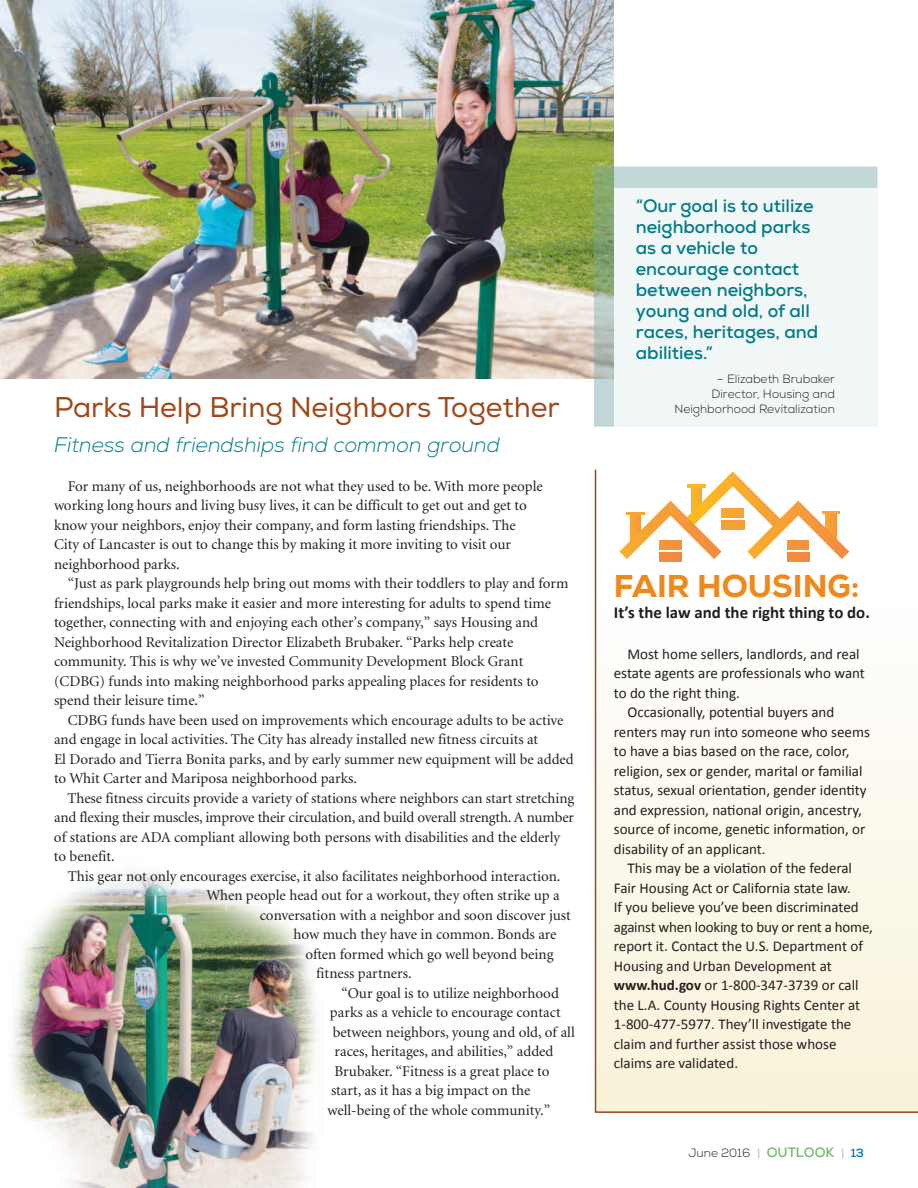
<style>
.page{position:relative;width:918px;height:1188px;background:#fff}
.page>*{position:absolute;margin:0;border:0;box-sizing:border-box;transform-origin:0 0}
.t1{font:800 31.5px "Nexa";color:#ed891d}
.t2{font:28.5px "Nexa";color:#9e4819}
.t3{font:italic 300 21px "Nexa";color:#007b87}
.t4{font:700 18px/21px "Nexa";color:#007b87}
.t5{font:700 16.8px "Calibri";color:#231f20}
.t6{font:15px/19.5px "Minion";color:#231f20}
.t7{font:15px "Calibri";color:#231f20}
.t8{font:300 12px/15px "Nexa";color:#231f20;text-align:right}
.s1{font-weight:700}
.s2{color:#8f959d}
.s3{font-weight:700;font-size:13.5px;color:#73b86a}
.s4{font-weight:700;color:#006fba}
</style>
<div class="page">
<img style="left:11px;top:868px;width:307px;height:320px">
<img style="left:0;top:0;width:614px;height:378px">
<div style="left:594px;top:166px;width:284px;height:261px;background:#c1d7d7"></div>
<img style="left:594px;top:166px;width:20px;height:212px">
<div style="left:614px;top:188px;width:264px;height:239px;background:#f1f6f6"></div>
<svg style="left:594px;top:469px;width:324px;height:644px"></svg>
<h2 class="t2" style="left:54px;top:397px;width:507px">Parks Help Bring Neighbors Together</h2>
<h3 class="t3" style="left:54px;top:437px;width:448px">Fitness and friendships find common ground</h3>
<p class="t6" style="left:54px;top:478px;width:490px;text-indent:14px">For many of us, neighborhoods are not what they used to be. With more people working long hours and living busy lives, it can be difficult to get out and get to know your neighbors, enjoy their company, and form lasting friendships. The City of Lancaster is out to change this by making it more inviting to visit our neighborhood parks.</p>
<p class="t6" style="left:54px;top:575px;width:516px;text-indent:14px">“Just as park playgrounds help bring out moms with their toddlers to play and form friendships, local parks make it easier and more interesting for adults to spend time together, connecting with and enjoying each other’s company,” says Housing and Neighborhood Revitalization Director Elizabeth Brubaker. “Parks help create community. This is why we’ve invested Community Development Block Grant (CDBG) funds into making neighborhood parks appealing places for residents to spend their leisure time.”</p>
<p class="t6" style="left:54px;top:712px;width:521px;text-indent:14px">CDBG funds have been used on improvements which encourage adults to be active and engage in local activities. The City has already installed new fitness circuits at<br>El Dorado and Tierra Bonita parks, and by early summer new equipment will be added to Whit Carter and Mariposa neighborhood parks.</p>
<p class="t6" style="left:54px;top:790px;width:522px;text-indent:13px">These fitness circuits provide a variety of stations where neighbors can start stretching and flexing their muscles, improve their circulation, and build overall strength. A number of stations are ADA compliant allowing both persons with disabilities and the elderly to benefit.</p>
<p class="t6" style="left:68px;top:868px;width:494px">This gear not only encourages exercise, it also facilitates neighborhood interaction.</p>
<p class="t6" style="left:206px;top:887px;width:355px">When people head out for a workout, they often strike up a</p>
<p class="t6" style="left:260px;top:907px;width:312px">conversation with a neighbor and soon discover just</p>
<p class="t6" style="left:294px;top:926px;width:264px">how much they have in common. Bonds are</p>
<p class="t6" style="left:305px;top:946px;width:250px">often formed which go well beyond being</p>
<p class="t6" style="left:316px;top:965px;width:97px">fitness partners.</p>
<p class="t6" style="left:341px;top:985px;width:219px">“Our goal is to utilize neighborhood</p>
<p class="t6" style="left:330px;top:1004px;width:232px">parks as a vehicle to encourage contact</p>
<p class="t6" style="left:333px;top:1024px;width:244px">between neighbors, young and old, of all</p>
<p class="t6" style="left:335px;top:1043px;width:220px">races, heritages, and abilities,” added</p>
<p class="t6" style="left:335px;top:1063px;width:216px">Brubaker. “Fitness is a great place to</p>
<p class="t6" style="left:331px;top:1082px;width:201px">start, as it has a big impact on the</p>
<p class="t6" style="left:327px;top:1102px;width:225px">well-being of the whole community.”</p>
<p class="t4" style="left:636px;top:198px;width:184px">“Our goal is to utilize neighborhood parks as a vehicle to encourage contact between neighbors, young and old, of all races, heritages, and abilities.”</p>
<p class="t8" style="left:674px;top:373px;width:162px">– Elizabeth Brubaker<br>Director, Housing and<br>Neighborhood Revitalization</p>
<h1 class="t1" style="left:614px;top:575px;width:247px">FAIR HOUSING:</h1>
<p class="t5" style="left:614px;top:602px;width:258px">It’s the law and the right thing to do.</p>
<p class="t7" style="left:627px;top:644px;width:234px">Most home sellers, landlords, and real</p>
<p class="t7" style="left:614px;top:664px;width:253px">estate agents are professionals who want</p>
<p class="t7" style="left:614px;top:683px;width:128px">to do the right thing.</p>
<p class="t7" style="left:627px;top:703px;width:208px">Occasionally, potential buyers and</p>
<p class="t7" style="left:614px;top:722px;width:258px">renters may run into someone who seems</p>
<p class="t7" style="left:614px;top:742px;width:237px">to have a bias based on the race, color,</p>
<p class="t7" style="left:614px;top:761px;width:250px">religion, sex or gender, marital or familial</p>
<p class="t7" style="left:614px;top:781px;width:254px">status, sexual orientation, gender identity</p>
<p class="t7" style="left:614px;top:800px;width:250px">and expression, national origin, ancestry,</p>
<p class="t7" style="left:614px;top:820px;width:253px">source of income, genetic information, or</p>
<p class="t7" style="left:614px;top:839px;width:153px">disability of an applicant.</p>
<p class="t7" style="left:627px;top:859px;width:226px">This may be a violation of the federal</p>
<p class="t7" style="left:614px;top:878px;width:239px">Fair Housing Act or California state law.</p>
<p class="t7" style="left:614px;top:898px;width:246px">If you believe you’ve been discriminated</p>
<p class="t7" style="left:614px;top:917px;width:261px">against when looking to buy or rent a home,</p>
<p class="t7" style="left:614px;top:937px;width:251px">report it. Contact the U.S. Department of</p>
<p class="t7" style="left:614px;top:956px;width:219px">Housing and Urban Development at</p>
<p class="t7" style="left:614px;top:976px;width:246px"><span class="s1">www.hud.gov</span> or 1-800-347-3739 or call</p>
<p class="t7" style="left:614px;top:995px;width:248px">the L.A. County Housing Rights Center at</p>
<p class="t7" style="left:614px;top:1015px;width:239px">1-800-477-5977. They’ll investigate the</p>
<p class="t7" style="left:614px;top:1034px;width:224px">claim and further assist those whose</p>
<p class="t7" style="left:614px;top:1054px;width:126px">claims are validated.</p>
<p class="t8" style="left:688px;top:1147px;width:177px">June 2016 <span class="s2">|</span> <span class="s3">OUTLOOK</span> <span class="s2">|</span> <span class="s4">13</span></p>
</div>
